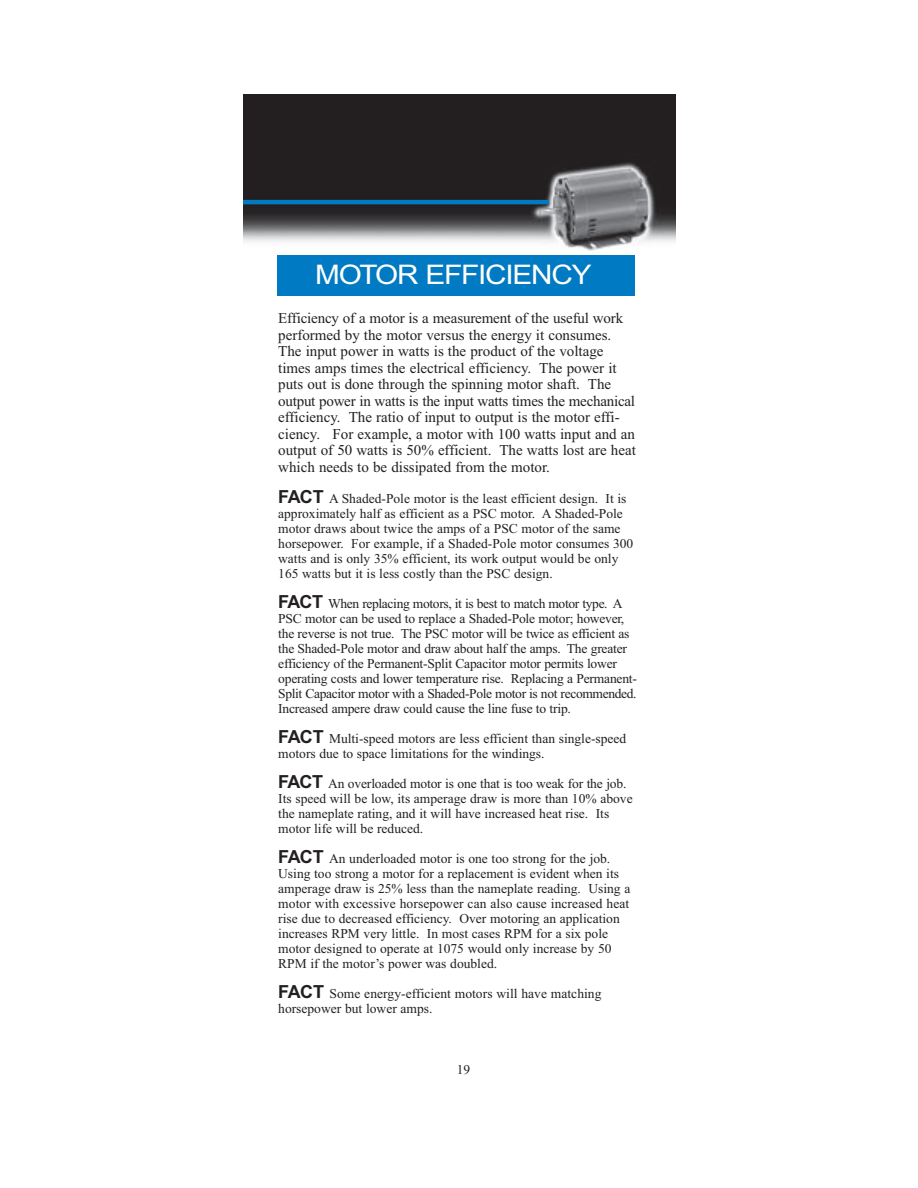
<style>
.page{position:relative;width:918px;height:1188px;background:#fff}
.page>*{position:absolute;margin:0;border:0;box-sizing:border-box;transform-origin:0 0}
.t1{font:27px "Arial";letter-spacing:-.04em;color:#fff;scale:1.1 1}
.t2{font:15px/16.5px "Times New Roman";color:#231f20}
.t3{font:13.5px/15px "Times New Roman";color:#231f20}
.s1{font-family:"Arial";font-weight:700;font-size:18px}
</style>
<div class="page">
<div style="left:278px;top:255px;width:357px;height:40px;background:#007ac2"></div>
<img style="left:243px;top:94px;width:432px;height:157px">
<hr style="left:243px;top:200px;width:306px;height:4px;background:#007ac2">
<h1 class="t1" style="left:315px;top:265px;width:253px">MOTOR EFFICIENCY</h1>
<p class="t2" style="left:278px;top:312px;width:359px">Efficiency of a motor is a measurement of the useful work performed by the motor versus the energy it consumes.<br>The input power in watts is the product of the voltage times amps times the electrical efficiency. The power it puts out is done through the spinning motor shaft. The output power in watts is the input watts times the mechanical efficiency. The ratio of input to output is the motor effi&shy;ciency. For example, a motor with 100 watts input and an output of 50 watts is 50% efficient. The watts lost are heat which needs to be dissipated from the motor.</p>
<p class="t3" style="left:278px;top:493px;width:357px"><span class="s1">FACT</span> A Shaded-Pole motor is the least efficient design. It is approximately half as efficient as a PSC motor. A Shaded-Pole motor draws about twice the amps of a PSC motor of the same horsepower. For example, if a Shaded-Pole motor consumes 300 watts and is only 35% efficient, its work output would be only 165 watts but it is less costly than the PSC design.</p>
<p class="t3" style="left:278px;top:598px;width:360px"><span class="s1">FACT</span> When replacing motors, it is best to match motor type. A PSC motor can be used to replace a Shaded-Pole motor; however, the reverse is not true. The PSC motor will be twice as efficient as the Shaded-Pole motor and draw about half the amps. The greater efficiency of the Permanent-Split Capacitor motor permits lower operating costs and lower temperature rise. Replacing a Permanent-Split Capacitor motor with a Shaded-Pole motor is not recommended.<br>Increased ampere draw could cause the line fuse to trip.</p>
<p class="t3" style="left:278px;top:733px;width:350px"><span class="s1">FACT</span> Multi-speed motors are less efficient than single-speed motors due to space limitations for the windings.</p>
<p class="t3" style="left:278px;top:778px;width:356px"><span class="s1">FACT</span> An overloaded motor is one that is too weak for the job.<br>Its speed will be low, its amperage draw is more than 10% above the nameplate rating, and it will have increased heat rise. Its motor life will be reduced.</p>
<p class="t3" style="left:278px;top:853px;width:354px"><span class="s1">FACT</span> An underloaded motor is one too strong for the job.<br>Using too strong a motor for a replacement is evident when its amperage draw is 25% less than the nameplate reading. Using a motor with excessive horsepower can also cause increased heat rise due to decreased efficiency. Over motoring an application increases RPM very little. In most cases RPM for a six pole motor designed to operate at 1075 would only increase by 50<br>RPM if the motor’s power was doubled.</p>
<p class="t3" style="left:278px;top:988px;width:325px"><span class="s1">FACT</span> Some energy-efficient motors will have matching horsepower but lower amps.</p>
<p class="t3" style="left:457px;top:1063px;width:15px">19</p>
</div>
